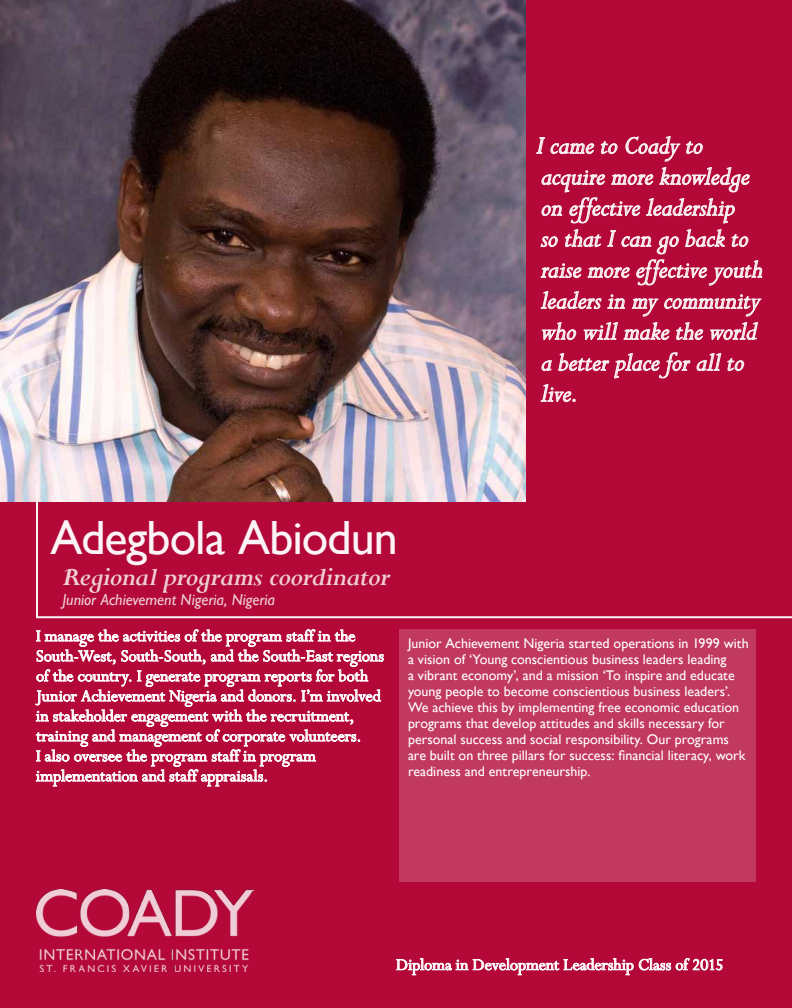
<style>
.page{position:relative;width:792px;height:1008px;background:#b30838}
.page>*{position:absolute;margin:0;border:0;box-sizing:border-box;transform-origin:0 0}
.t1{font:48px "Gill Sans";letter-spacing:-.02em;color:#fbf3f5}
.t2{font:italic 28px/31px "Perpetua";letter-spacing:-.005em;color:#fbf3f5}
.t3{font:italic 700 28px "Perpetua";letter-spacing:-.02em;color:#f0ced7}
.t4{font:18px/20px "Perpetua";letter-spacing:-.005em;color:#fff}
.t5{font:italic 16px "Gill Sans";color:#f0ced7}
.t6{font:14px/16px "Gill Sans";color:#fff}
</style>
<div class="page">
<svg style="left:536px;top:136px;width:214px;height:87px"></svg>
<svg style="left:541px;top:237px;width:17px;height:10px"></svg>
<svg style="left:565px;top:229px;width:36px;height:18px"></svg>
<svg style="left:607px;top:231px;width:9px;height:15px"></svg>
<svg style="left:622px;top:236px;width:29px;height:11px"></svg>
<svg style="left:657px;top:237px;width:22px;height:17px"></svg>
<svg style="left:686px;top:229px;width:39px;height:18px"></svg>
<svg style="left:732px;top:234px;width:16px;height:13px"></svg>
<svg style="left:541px;top:264px;width:40px;height:14px"></svg>
<svg style="left:588px;top:268px;width:41px;height:10px"></svg>
<svg style="left:637px;top:260px;width:125px;height:25px"></svg>
<svg style="left:541px;top:291px;width:220px;height:87px"></svg>
<svg style="left:541px;top:384px;width:34px;height:18px"></svg>
<img style="left:0;top:0;width:526px;height:501px">
<svg style="left:35px;top:482px;width:757px;height:137px"></svg>
<div style="left:399px;top:630px;width:357px;height:252px;background:#c23960"></div>
<img style="left:36px;top:890px;width:218px;height:82px">
<svg style="left:35px;top:630px;width:349px;height:156px"></svg>
<svg style="left:396px;top:958px;width:326px;height:17px"></svg>
<h2 class="t2" style="left:536px;top:129px;width:228px">I came to Coady to acquire more knowledge on effective leadership<br>so that I can go back to raise more effective youth leaders in my community who will make the world a better place for all to live.</h2>
<h1 class="t1" style="left:50px;top:510px;width:349px">Adegbola Abiodun</h1>
<h2 class="t3" style="left:62px;top:559px;width:330px">Regional programs coordinator</h2>
<p class="t5" style="left:62px;top:591px;width:214px">Junior Achievement Nigeria, Nigeria</p>
<p class="t4" style="left:36px;top:626px;width:349px">I manage the activities of the program staff in the South-West, South-South, and the South-East regions of the country. I generate program reports for both Junior Achievement Nigeria and donors. I’m involved in stakeholder engagement with the recruitment, training and management of corporate volunteers.<br>I also oversee the program staff in program implementation and staff appraisals.</p>
<p class="t6" style="left:408px;top:636px;width:342px">Junior Achievement Nigeria started operations in 1999 with a vision of ‘Young conscientious business leaders leading<br>a vibrant economy’, and a mission ‘To inspire and educate young people to become conscientious business leaders’.<br>We achieve this by implementing free economic education programs that develop attitudes and skills necessary for personal success and social responsibility. Our programs are built on three pillars for success: financial literacy, work readiness and entrepreneurship.</p>
<p class="t4" style="left:396px;top:954px;width:329px">Diploma in Development Leadership Class of 2015</p>
</div>
